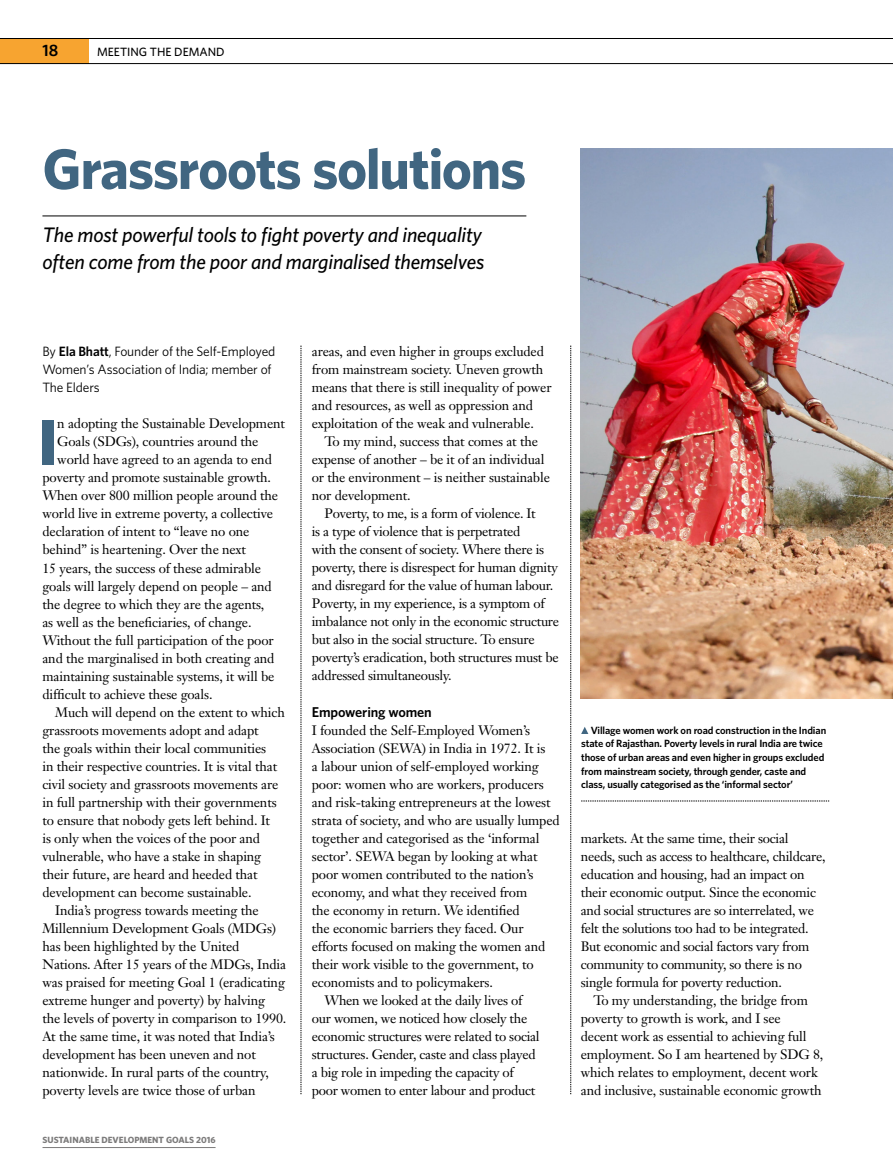
<style>
.page{position:relative;width:893px;height:1174px;background:#fff}
.page>*{position:absolute;margin:0;border:0;box-sizing:border-box;transform-origin:0 0}
.t1{font:700 65.1px "Whitney";color:#416681}
.t2{font:700 57px "Whitney";letter-spacing:-.025em;color:#416681}
.t3{font:italic 500 21px/27px "Whitney";letter-spacing:-.01em;color:#000}
.t4{font:600 16.5px "Whitney";color:#000}
.t5{font:600 14.25px "Whitney";letter-spacing:-.01em;color:#000}
.t6{font:13.5px/18px "Janson Text";letter-spacing:-.01em;color:#000}
.t7{font:13.5px/18px "Whitney";letter-spacing:-.01em;color:#000}
.t8{font:500 12px "Whitney";color:#000}
.t9{font:600 10.5px/13.5px "Whitney";letter-spacing:-.01em;color:#000}
.t10{font:700 9px "Whitney";color:#7c7b7b}
.s1{font-weight:600}
</style>
<div class="page">
<hr style="left:42px;top:215px;width:484px;height:1px;background:#000">
<svg style="left:581px;top:800px;width:248px;height:1px"></svg>
<svg style="left:581px;top:727px;width:7px;height:7px"></svg>
<img style="left:581px;top:149px;width:312px;height:549px">
<div style="left:0;top:38px;width:89px;height:26px;background:#f7a430"></div>
<hr style="left:0;top:38px;width:893px;height:1px;background:#000">
<hr style="left:0;top:63px;width:893px;height:1px;background:#000">
<hr style="left:43px;top:1147px;width:173px;height:1px;background:#7c7b7b">
<svg style="left:570px;top:345px;width:1px;height:749px"></svg>
<svg style="left:301px;top:345px;width:1px;height:749px"></svg>
<p class="t4" style="left:43px;top:40px;width:17px">18</p>
<p class="t8" style="left:97px;top:43px;width:129px">MEETING THE DEMAND</p>
<h2 class="t2" style="left:42px;top:131px;width:485px">GRASSROOTS SOLUTIONS</h2>
<h3 class="t3" style="left:42px;top:221px;width:443px">The most powerful tools to fight poverty and inequality often come from the poor and marginalised themselves</h3>
<p class="t7" style="left:42px;top:342px;width:234px">By <span class="s1">Ela Bhatt</span>, Founder of the Self-Employed<br>Women’s Association of India; member of<br>The Elders</p>
<h1 class="t1" style="left:38px;top:398px;width:21px">I</h1>
<p class="t6" style="left:57px;top:415px;width:229px">n adopting the Sustainable Development</p>
<p class="t6" style="left:57px;top:433px;width:203px">Goals (SDGs), countries around the</p>
<p class="t6" style="left:57px;top:451px;width:216px">world have agreed to an agenda to end</p>
<p class="t6" style="left:42px;top:469px;width:230px">poverty and promote sustainable growth.</p>
<p class="t6" style="left:42px;top:487px;width:237px">When over 800 million people around the</p>
<p class="t6" style="left:42px;top:505px;width:232px">world live in extreme poverty, a collective</p>
<p class="t6" style="left:42px;top:523px;width:208px">declaration of intent to “leave no one</p>
<p class="t6" style="left:42px;top:540px;width:205px">behind” is heartening. Over the next</p>
<p class="t6" style="left:42px;top:558px;width:220px">15 years, the success of these admirable</p>
<p class="t6" style="left:42px;top:576px;width:231px">goals will largely depend on people – and</p>
<p class="t6" style="left:42px;top:594px;width:223px">the degree to which they are the agents,</p>
<p class="t6" style="left:42px;top:612px;width:211px">as well as the beneficiaries, of change.</p>
<p class="t6" style="left:42px;top:630px;width:233px">Without the full participation of the poor</p>
<p class="t6" style="left:42px;top:648px;width:234px">and the marginalised in both creating and</p>
<p class="t6" style="left:42px;top:666px;width:234px">maintaining sustainable systems, it will be</p>
<p class="t6" style="left:42px;top:684px;width:172px">difficult to achieve these goals.</p>
<p class="t6" style="left:55px;top:702px;width:231px">Much will depend on the extent to which</p>
<p class="t6" style="left:42px;top:720px;width:218px">grassroots movements adopt and adapt</p>
<p class="t6" style="left:42px;top:738px;width:225px">the goals within their local communities</p>
<p class="t6" style="left:42px;top:756px;width:236px">in their respective countries. It is vital that</p>
<p class="t6" style="left:42px;top:774px;width:237px">civil society and grassroots movements are</p>
<p class="t6" style="left:42px;top:792px;width:236px">in full partnership with their governments</p>
<p class="t6" style="left:42px;top:810px;width:229px">to ensure that nobody gets left behind. It</p>
<p class="t6" style="left:42px;top:828px;width:219px">is only when the voices of the poor and</p>
<p class="t6" style="left:42px;top:846px;width:220px">vulnerable, who have a stake in shaping</p>
<p class="t6" style="left:42px;top:864px;width:217px">their future, are heard and heeded that</p>
<p class="t6" style="left:42px;top:882px;width:211px">development can become sustainable.</p>
<p class="t6" style="left:55px;top:900px;width:205px">India’s progress towards meeting the</p>
<p class="t6" style="left:42px;top:918px;width:235px">Millennium Development Goals (MDGs)</p>
<p class="t6" style="left:42px;top:936px;width:199px">has been highlighted by the United</p>
<p class="t6" style="left:42px;top:954px;width:245px">Nations. After 15 years of the MDGs, India</p>
<p class="t6" style="left:42px;top:972px;width:244px">was praised for meeting Goal 1 (eradicating</p>
<p class="t6" style="left:42px;top:990px;width:224px">extreme hunger and poverty) by halving</p>
<p class="t6" style="left:42px;top:1008px;width:245px">the levels of poverty in comparison to 1990.</p>
<p class="t6" style="left:42px;top:1026px;width:234px">At the same time, it was noted that India’s</p>
<p class="t6" style="left:42px;top:1044px;width:215px">development has been uneven and not</p>
<p class="t6" style="left:42px;top:1062px;width:228px">nationwide. In rural parts of the country,</p>
<p class="t6" style="left:42px;top:1080px;width:215px">poverty levels are twice those of urban</p>
<p class="t10" style="left:43px;top:1133px;width:175px">SUSTAINABLE DEVELOPMENT GOALS 2016</p>
<p class="t6" style="left:312px;top:342px;width:241px">areas, and even higher in groups excluded from mainstream society. Uneven growth means that there is still inequality of power and resources, as well as oppression and exploitation of the weak and vulnerable.</p>
<p class="t6" style="left:312px;top:432px;width:240px;text-indent:13px">To my mind, success that comes at the expense of another – be it of an individual or the environment – is neither sustainable nor development.</p>
<p class="t6" style="left:312px;top:504px;width:249px;text-indent:13px">Poverty, to me, is a form of violence. It<br>is a type of violence that is perpetrated<br>with the consent of society. Where there is poverty, there is disrespect for human dignity and disregard for the value of human labour.<br>Poverty, in my experience, is a symptom of imbalance not only in the economic structure but also in the social structure. To ensure poverty’s eradication, both structures must be addressed simultaneously.</p>
<p class="t5" style="left:312px;top:702px;width:121px">Empowering women</p>
<p class="t6" style="left:312px;top:721px;width:220px">I founded the Self-Employed Women’s</p>
<p class="t6" style="left:312px;top:739px;width:235px">Association (SEWA) in India in 1972. It is</p>
<p class="t6" style="left:312px;top:757px;width:229px">a labour union of self-employed working</p>
<p class="t6" style="left:312px;top:775px;width:233px">poor: women who are workers, producers</p>
<p class="t6" style="left:312px;top:793px;width:240px">and risk-taking entrepreneurs at the lowest</p>
<p class="t6" style="left:312px;top:811px;width:249px">strata of society, and who are usually lumped</p>
<p class="t6" style="left:312px;top:828px;width:229px">together and categorised as the ‘informal</p>
<p class="t6" style="left:312px;top:846px;width:227px">sector’. SEWA began by looking at what</p>
<p class="t6" style="left:312px;top:864px;width:223px">poor women contributed to the nation’s</p>
<p class="t6" style="left:312px;top:882px;width:217px">economy, and what they received from</p>
<p class="t6" style="left:312px;top:900px;width:209px">the economy in return. We identified</p>
<p class="t6" style="left:312px;top:918px;width:213px">the economic barriers they faced. Our</p>
<p class="t6" style="left:312px;top:936px;width:235px">efforts focused on making the women and</p>
<p class="t6" style="left:312px;top:954px;width:223px">their work visible to the government, to</p>
<p class="t6" style="left:312px;top:972px;width:183px">economists and to policymakers.</p>
<p class="t6" style="left:325px;top:990px;width:199px">When we looked at the daily lives of</p>
<p class="t6" style="left:312px;top:1008px;width:217px">our women, we noticed how closely the</p>
<p class="t6" style="left:312px;top:1026px;width:229px">economic structures were related to social</p>
<p class="t6" style="left:312px;top:1044px;width:225px">structures. Gender, caste and class played</p>
<p class="t6" style="left:312px;top:1062px;width:203px">a big role in impeding the capacity of</p>
<p class="t6" style="left:312px;top:1080px;width:225px">poor women to enter labour and product</p>
<p class="t9" style="left:581px;top:723px;width:247px;text-indent:10px">Village women work on road construction in the Indian state of Rajasthan. Poverty levels in rural India are twice those of urban areas and even higher in groups excluded from mainstream society, through gender, caste and class, usually categorised as the ‘informal sector’</p>
<p class="t6" style="left:581px;top:828px;width:246px">markets. At the same time, their social needs, such as access to healthcare, childcare, education and housing, had an impact on their economic output. Since the economic and social structures are so interrelated, we felt the solutions too had to be integrated.<br>But economic and social factors vary from community to community, so there is no single formula for poverty reduction.</p>
<p class="t6" style="left:581px;top:990px;width:244px;text-indent:13px">To my understanding, the bridge from poverty to growth is work, and I see<br>decent work as essential to achieving full employment. So I am heartened by SDG 8, which relates to employment, decent work and inclusive, sustainable economic growth</p>
</div>
